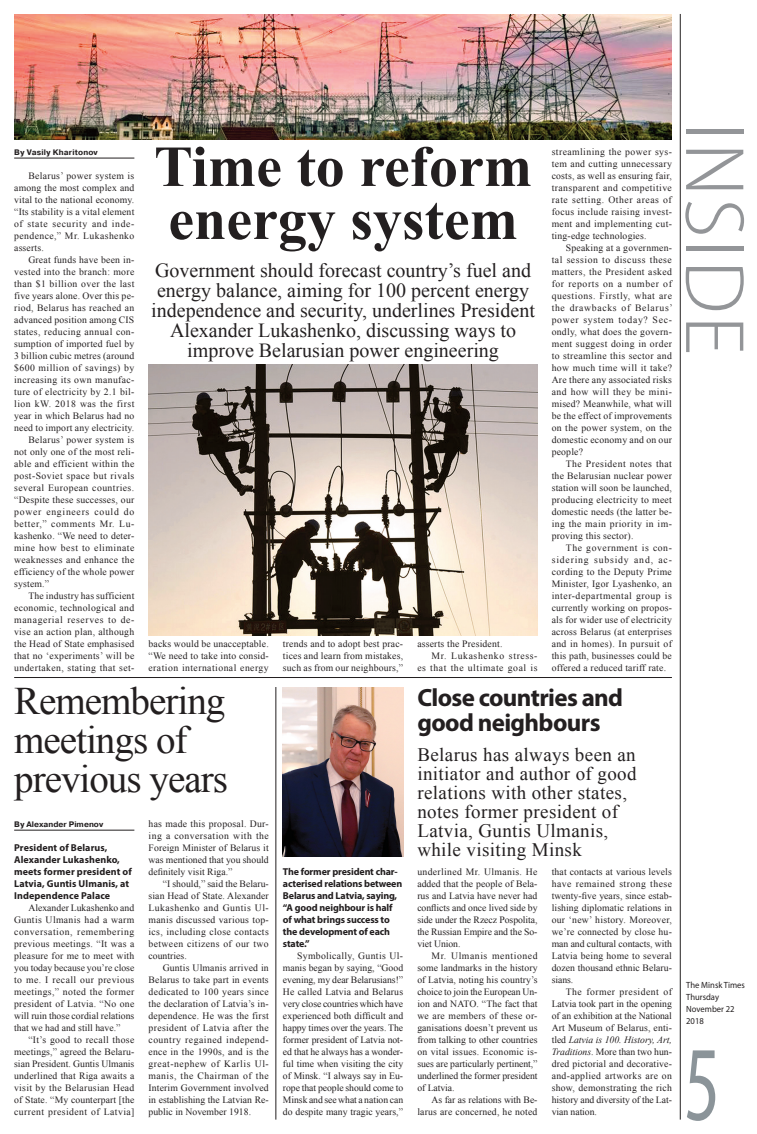
<style>
.page{position:relative;width:757px;height:1134px;background:#fff}
.page>*{position:absolute;margin:0;border:0;box-sizing:border-box;transform-origin:0 0}
.t1{font:semi-condensed 106.8px "Myriad Pro";color:#8b9499;scale:.71 1}
.t2{font:300 semi-condensed 84.8px "Myriad Pro";letter-spacing:.02em;color:#939598;scale:1.09 1}
.ZAGOLOVOK_-_bold{font:700 58px/53px "Times New Roman";color:#231f20}
.ZAGOLOVOK_-_reg{font:39px/39px "Times New Roman";letter-spacing:-.025em;color:#231f20}
.kolonka_-_bold{font:700 25px/25px "Myriad Pro";letter-spacing:-.025em;color:#231f20}
.PODZAGOLOVOK{font:20px/20px "Times New Roman";color:#231f20;text-align:center}
.PODZAGOLOVOK-2{font:19px/19px "Times New Roman";letter-spacing:.02em;color:#231f20}
.kolonka_-_podzag{font:700 10px/12px "Myriad Pro";letter-spacing:-.015em;color:#231f20}
.kolonka_-_podzag-2{font:700 10px/12px "Myriad Pro";letter-spacing:.01em;color:#231f20}
.t3{font:9.7px/12px "Times New Roman";letter-spacing:.02em;color:#231f20;text-align:justify}
.t4{font:9.7px/12px "Times New Roman";letter-spacing:.055em;color:#231f20;text-align:right}
.t5{font:9px/12px "Myriad Pro";color:#231f20;scale:.95 1}
.МТ_-_Автор{font:700 8px "Pragmatica C";letter-spacing:.005em;color:#231f20}
.s1{font-style:italic}
</style>
<div class="page">
<hr style="left:680px;top:14px;width:1px;height:1105px;background:#231f20">
<hr style="left:14px;top:158px;width:120px;height:1px;background:#231f20">
<img style="left:149px;top:365px;width:388px;height:271px">
<hr style="left:14px;top:677px;width:658px;height:1px;background:#231f20">
<hr style="left:14px;top:830px;width:120px;height:1px;background:#231f20">
<img style="left:14px;top:14px;width:658px;height:126px">
<img style="left:283px;top:687px;width:120px;height:169px">
<hr style="left:276px;top:687px;width:1px;height:432px;background:#231f20">
<p class="МТ_-_Автор" style="left:14px;top:148px;width:85px">By Vasily Kharitonov</p>
<p class="t3" style="left:14px;top:170px;width:122px;text-indent:14px">Belarus’ power system is among the most complex and vital to the national economy. “Its stability is a vital element of state security and inde&shy;pendence,” Mr. Lukashenko asserts.</p>
<p class="t3" style="left:14px;top:254px;width:122px;text-indent:14px">Great funds have been in&shy;vested into the branch: more than $1 billion over the last five years alone. Over this pe&shy;riod, Belarus has reached an advanced position among CIS states, reducing annual con&shy;sumption of imported fuel by 3 billion cubic metres (around $600 million of savings) by increasing its own manufac&shy;ture of electricity by 2.1 bil&shy;lion kW. 2018 was the first year in which Belarus had no need to import any electricity.</p>
<p class="t3" style="left:14px;top:434px;width:122px;text-indent:14px">Belarus’ power system is not only one of the most reli&shy;able and efficient within the post-Soviet space but rivals several European countries. “Despite these successes, our power engineers could do better,” comments Mr. Lu&shy;kashenko. “We need to deter&shy;mine how best to eliminate weaknesses and enhance the efficiency of the whole power system.”</p>
<p class="t3" style="left:14px;top:590px;width:122px;text-indent:14px">The industry has sufficient economic, technological and managerial reserves to de&shy;vise an action plan, although the Head of State emphasised that no ‘experiments’ will be undertaken, stating that set-</p>
<p class="ZAGOLOVOK_-_bold" style="left:154px;top:139px;width:379px">Time to reform energy system</p>
<p class="PODZAGOLOVOK" style="left:151px;top:260px;width:385px">Government should forecast country’s fuel and energy balance, aiming for 100 percent energy independence and security, underlines President Alexander Lukashenko, discussing ways to improve Belarusian power engineering</p>
<p class="t3" style="left:149px;top:638px;width:122px">backs would be unacceptable. “We need to take into consid&shy;eration international energy</p>
<p class="t3" style="left:283px;top:638px;width:122px">trends and to adopt best prac&shy;tices and learn from mistakes, such as from our neighbours,”</p>
<p class="t3" style="left:417px;top:638px;width:87px">asserts the President.</p>
<p class="t4" style="left:417px;top:650px;width:122px">Mr. Lukashenko stress-<br>es that the ultimate goal is</p>
<p class="t3" style="left:552px;top:146px;width:122px">streamlining the power sys&shy;tem and cutting unnecessary costs, as well as ensuring fair, transparent and competitive rate setting. Other areas of focus include raising invest&shy;ment and implementing cut&shy;ting-edge technologies.</p>
<p class="t3" style="left:552px;top:242px;width:122px;text-indent:14px">Speaking at a governmen&shy;tal session to discuss these matters, the President asked for reports on a number of questions. Firstly, what are the drawbacks of Belarus’ power system today? Sec&shy;ondly, what does the govern&shy;ment suggest doing in order to streamline this sector and how much time will it take?<br>Are there any associated risks and how will they be mini&shy;mised? Meanwhile, what will be the effect of improvements on the power system, on the domestic economy and on our people?</p>
<p class="t3" style="left:552px;top:458px;width:122px;text-indent:14px">The President notes that the Belarusian nuclear power station will soon be launched, producing electricity to meet domestic needs (the latter be&shy;ing the main priority in im&shy;proving this sector).</p>
<p class="t3" style="left:552px;top:542px;width:122px;text-indent:14px">The government is con&shy;sidering subsidy and, ac&shy;cording to the Deputy Prime Minister, Igor Lyashenko, an inter-departmental group is currently working on propos&shy;als for wider use of electricity across Belarus (at enterprises and in homes). In pursuit of this path, businesses could be offered a reduced tariff rate.</p>
<p class="ZAGOLOVOK_-_reg" style="left:14px;top:681px;width:215px">Remembering meetings of previous years</p>
<p class="kolonka_-_bold" style="left:417px;top:684px;width:207px">Close countries and good neighbours</p>
<p class="PODZAGOLOVOK-2" style="left:417px;top:745px;width:221px">Belarus has always been an initiator and author of good relations with other states, notes former president of<br>Latvia, Guntis Ulmanis, while visiting Minsk</p>
<p class="t3" style="left:149px;top:818px;width:122px">has made this proposal. Dur&shy;ing a conversation with the Foreign Minister of Belarus it was mentioned that you should definitely visit Riga.”</p>
<p class="t3" style="left:149px;top:878px;width:122px;text-indent:14px">“I should,” said the Belaru&shy;sian Head of State. Alexander Lukashenko and Guntis Ul&shy;manis discussed various top&shy;ics, including close contacts between citizens of our two countries.</p>
<p class="t3" style="left:149px;top:962px;width:122px;text-indent:14px">Guntis Ulmanis arrived in Belarus to take part in events dedicated to 100 years since the declaration of Latvia’s in&shy;dependence. He was the first president of Latvia after the country regained independ&shy;ence in the 1990s, and is the great-nephew of Karlis Ul&shy;manis, the Chairman of the Interim Government involved in establishing the Latvian Re&shy;public in November 1918.</p>
<p class="МТ_-_Автор" style="left:14px;top:820px;width:91px">By Alexander Pimenov</p>
<p class="kolonka_-_podzag-2" style="left:14px;top:842px;width:119px">President of Belarus,<br>Alexander Lukashenko, meets former president of<br>Latvia, Guntis Ulmanis, at<br>Independence Palace</p>
<p class="t3" style="left:14px;top:902px;width:122px;text-indent:14px">Alexander Lukashenko and Guntis Ulmanis had a warm conversation, remembering previous meetings. “It was a pleasure for me to meet with you today because you’re close to me. I recall our previous meetings,” noted the former president of Latvia. “No one will ruin those cordial relations that we had and still have.”</p>
<p class="t3" style="left:14px;top:1034px;width:122px;text-indent:14px">“It’s good to recall those meetings,” agreed the Belaru&shy;sian President. Guntis Ulmanis underlined that Riga awaits a visit by the Belarusian Head of State. “My counterpart [the current president of Latvia]</p>
<p class="kolonka_-_podzag" style="left:283px;top:866px;width:121px">The former president char&shy;acterised relations between<br>Belarus and Latvia, saying, “A good neighbour is half of what brings success to the development of each state.”</p>
<p class="t3" style="left:283px;top:950px;width:122px;text-indent:14px">Symbolically, Guntis Ul&shy;manis began by saying, “Good evening, my dear Belarusians!” He called Latvia and Belarus very close countries which have experienced both difficult and happy times over the years. The former president of Latvia not&shy;ed that he always has a wonder&shy;ful time when visiting the city of Minsk. “I always say in Eu&shy;rope that people should come to Minsk and see what a nation can do despite many tragic years,”</p>
<p class="t3" style="left:417px;top:866px;width:122px">underlined Mr. Ulmanis. He added that the people of Bela&shy;rus and Latvia have never had conflicts and once lived side by side under the Rzecz Pospolita, the Russian Empire and the So&shy;viet Union.</p>
<p class="t3" style="left:417px;top:950px;width:122px;text-indent:14px">Mr. Ulmanis mentioned some landmarks in the history of Latvia, noting his country’s choice to join the European Un&shy;ion and NATO. “The fact that we are members of these or&shy;ganisations doesn’t prevent us from talking to other countries on vital issues. Economic is&shy;sues are particularly pertinent,” underlined the former president of Latvia.</p>
<p class="t3" style="left:417px;top:1094px;width:122px;text-align:right">As far as relations with Be&shy;larus are concerned, he noted</p>
<p class="t3" style="left:552px;top:866px;width:122px">that contacts at various levels have remained strong these twenty-five years, since estab&shy;lishing diplomatic relations in our ‘new’ history. Moreover, we’re connected by close hu&shy;man and cultural contacts, with Latvia being home to several dozen thousand ethnic Belaru&shy;sians.</p>
<p class="t3" style="left:552px;top:986px;width:122px;text-indent:14px">The former president of Latvia took part in the opening of an exhibition at the National Art Museum of Belarus, enti&shy;tled <span class="s1">Latvia is 100. History, Art, Traditions</span>. More than two hun&shy;dred pictorial and decorative&shy;and-applied artworks are on show, demonstrating the rich history and diversity of the Lat&shy;vian nation.</p>
<p class="t2" style="left:760px;top:123px;width:215px;rotate:90deg">INSIDE</p>
<p class="t5" style="left:686px;top:979px;width:63px">The Minsk Times<br>Thursday<br>November 22<br>2018</p>
<p class="t1" style="left:684px;top:1026px;width:52px">5</p>
</div>
